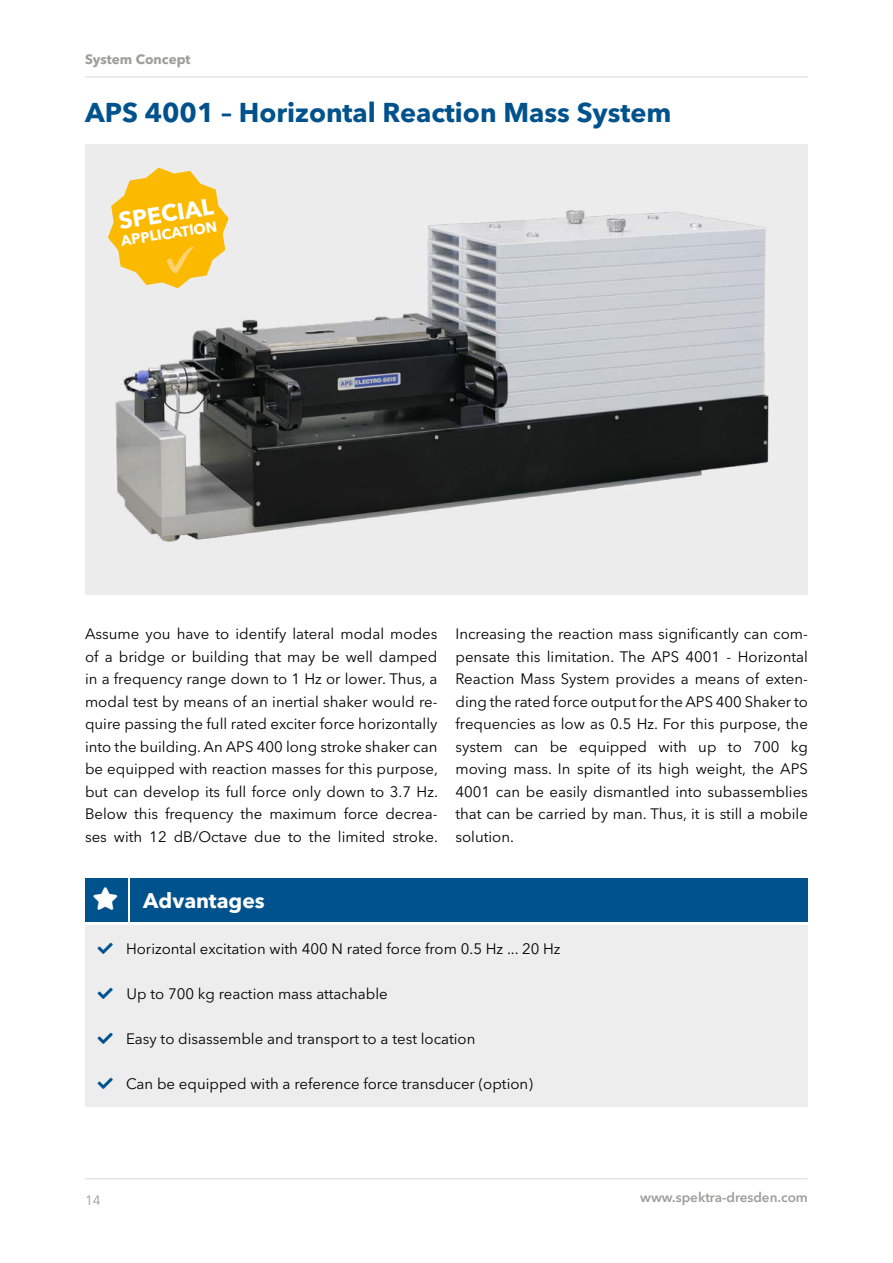
<style>
.page{position:relative;width:893px;height:1263px;background:#fff}
.page>*{position:absolute;margin:0;border:0;box-sizing:border-box;transform-origin:0 0}
.t1{font:700 27px "Avenir Next LT Pro";color:#00528d}
.t2{font:700 23.25px "Avenir Next LT Pro";color:#fff}
.t3{font:700 21px "Avenir Next LT Pro";color:#fff}
.t4{font:15px/22.5px "Avenir Next LT Pro";color:#000;text-align:justify}
.t5{font:700 14.4px "Avenir Next LT Pro";color:#fff}
.t6{font:600 13.5px "Avenir Next LT Pro";color:#9d9d9c}
.t7{font:700 13.5px "Avenir Next LT Pro";color:#9d9d9c}
.t8{font:13.5px "Avenir Next LT Pro";color:#9d9d9c}
.s1{color:#00528d}
</style>
<div class="page">
<hr style="left:85px;top:77px;width:723px;height:1px;background:#dadada">
<hr style="left:85px;top:1178px;width:723px;height:1px;background:#dadada">
<img style="left:86px;top:144px;width:722px;height:450px">
<svg style="left:108px;top:168px;width:121px;height:120px;background:#f6c844"></svg>
<div style="left:85px;top:926px;width:723px;height:181px;background:#ededed"></div>
<div style="left:131px;top:878px;width:677px;height:44px;background:#00528d"></div>
<div style="left:85px;top:878px;width:43px;height:44px;background:#00528d"></div>
<p class="t7" style="left:85px;top:51px;width:107px">System Concept</p>
<h1 class="t1" style="left:85px;top:95px;width:588px">APS 4001 – Horizontal Reaction Mass System</h1>
<h2 class="t2" style="left:117px;top:207px;width:97px;rotate:-9deg">SPECIAL</h2>
<p class="t5" style="left:120px;top:232px;width:99px;rotate:-9deg">APPLICATION</p>
<p class="t4" style="left:85px;top:623px;width:354px">Assume you have to identify lateral modal modes of a bridge or building that may be well damped in a frequency range down to 1 Hz or lower. Thus, a modal test by means of an inertial shaker would re&shy;quire passing the full rated exciter force horizontally into the building. An APS 400 long stroke shaker can be equipped with reaction masses for this purpose, but can develop its full force only down to 3.7 Hz.<br>Below this frequency the maximum force decrea&shy;ses with 12 dB/Octave due to the limited stroke.</p>
<p class="t4" style="left:455px;top:623px;width:354px">Increasing the reaction mass significantly can com&shy;pensate this limitation. The APS 4001 - Horizontal Reaction Mass System provides a means of exten&shy;ding the rated force output for the APS 400 Shaker to frequencies as low as 0.5 Hz. For this purpose, the system can be equipped with up to 700 kg moving mass. In spite of its high weight, the APS 4001 can be easily dismantled into subassemblies that can be carried by man. Thus, it is still a mobile solution.</p>
<h3 class="t3" style="left:93px;top:888px;width:173px">▲▼ Advantages</h3>
<p class="t4" style="left:98px;top:938px;width:464px"><span class="s1">★</span> Horizontal excitation with 400 N rated force from 0.5 Hz ... 20 Hz</p>
<p class="t4" style="left:98px;top:983px;width:291px"><span class="s1">★</span> Up to 700 kg reaction mass attachable</p>
<p class="t4" style="left:98px;top:1028px;width:379px"><span class="s1">★</span> Easy to disassemble and transport to a test location</p>
<p class="t4" style="left:98px;top:1073px;width:436px"><span class="s1">★</span> Can be equipped with a reference force transducer (option)</p>
<p class="t8" style="left:85px;top:1193px;width:17px">14</p>
<p class="t6" style="left:640px;top:1189px;width:169px">www.spektra-dresden.com</p>
</div>
